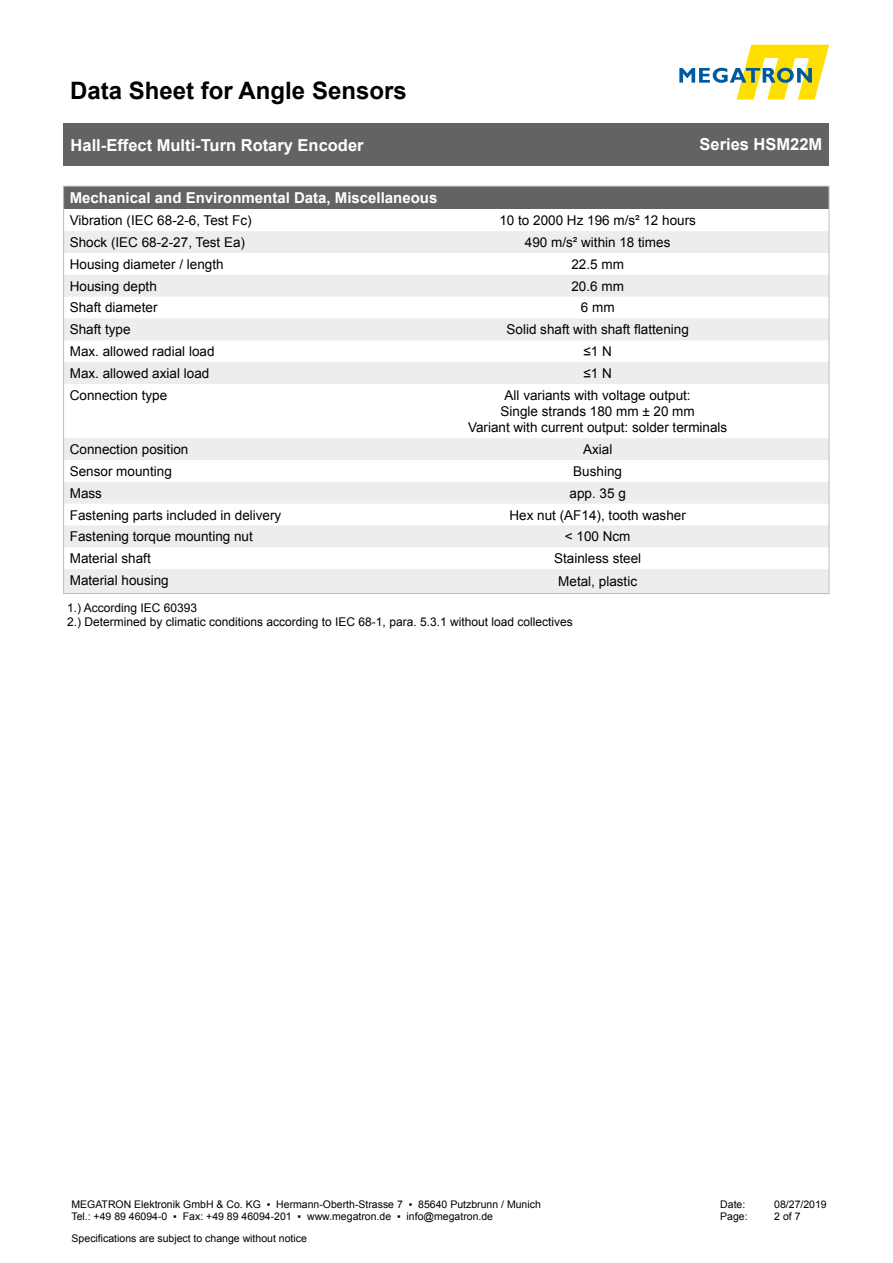
<style>
.page{position:relative;width:893px;height:1263px;background:#fff}
.page>*{position:absolute;margin:0;border:0;box-sizing:border-box;transform-origin:0 0}
.t1{font:700 24px "Arial";color:#000}
.t2{font:700 16.5px "Arial";color:#fff}
.t3{font:700 15px "Arial";color:#fff}
.t4{font:13.5px "Arial";color:#000}
.t5{font:12px "Arial";color:#000}
.t6{font:10.5px/12.6px "Arial";color:#000}
</style>
<div class="page">
<svg style="left:679px;top:45px;width:150px;height:55px"></svg>
<div style="left:64px;top:123px;width:765px;height:43px;background:#646363"></div>
<div style="left:64px;top:186px;width:765px;height:23px;background:#646363"></div>
<svg style="left:65px;top:231px;width:762px;height:361px"></svg>
<h1 class="t1" style="left:70px;top:74px;width:338px">Data Sheet for Angle Sensors</h1>
<p class="t2" style="left:71px;top:134px;width:295px">Hall-Effect Multi-Turn Rotary Encoder</p>
<p class="t2" style="left:699px;top:133px;width:124px">Series HSM22M</p>
<p class="t3" style="left:70px;top:188px;width:369px">Mechanical and Environmental Data, Miscellaneous</p>
<p class="t4" style="left:70px;top:212px;width:183px">Vibration (IEC 68-2-6, Test Fc)</p>
<p class="t4" style="left:499px;top:212px;width:198px">10 to 2000 Hz 196 m/s² 12 hours</p>
<p class="t4" style="left:70px;top:233px;width:177px">Shock (IEC 68-2-27, Test Ea)</p>
<p class="t4" style="left:525px;top:233px;width:147px">490 m/s² within 18 times</p>
<p class="t4" style="left:70px;top:255px;width:155px">Housing diameter / length</p>
<p class="t4" style="left:571px;top:255px;width:54px">22.5 mm</p>
<p class="t4" style="left:70px;top:277px;width:89px">Housing depth</p>
<p class="t4" style="left:571px;top:277px;width:54px">20.6 mm</p>
<p class="t4" style="left:70px;top:299px;width:89px">Shaft diameter</p>
<p class="t4" style="left:581px;top:299px;width:35px">6 mm</p>
<p class="t4" style="left:70px;top:321px;width:62px">Shaft type</p>
<p class="t4" style="left:506px;top:321px;width:184px">Solid shaft with shaft flattening</p>
<p class="t4" style="left:70px;top:342px;width:146px">Max. allowed radial load</p>
<p class="t4" style="left:583px;top:342px;width:30px">≤1 N</p>
<p class="t4" style="left:70px;top:364px;width:141px">Max. allowed axial load</p>
<p class="t4" style="left:583px;top:364px;width:30px">≤1 N</p>
<p class="t4" style="left:70px;top:386px;width:99px">Connection type</p>
<p class="t4" style="left:505px;top:386px;width:188px">All variants with voltage output:</p>
<p class="t4" style="left:501px;top:402px;width:196px">Single strands 180 mm ± 20 mm</p>
<p class="t4" style="left:468px;top:419px;width:261px">Variant with current output: solder terminals</p>
<p class="t4" style="left:70px;top:440px;width:120px">Connection position</p>
<p class="t4" style="left:583px;top:440px;width:31px">Axial</p>
<p class="t4" style="left:70px;top:462px;width:104px">Sensor mounting</p>
<p class="t4" style="left:573px;top:462px;width:50px">Bushing</p>
<p class="t4" style="left:70px;top:484px;width:34px">Mass</p>
<p class="t4" style="left:570px;top:484px;width:58px">app. 35 g</p>
<p class="t4" style="left:70px;top:506px;width:213px">Fastening parts included in delivery</p>
<p class="t4" style="left:509px;top:506px;width:178px">Hex nut (AF14), tooth washer</p>
<p class="t4" style="left:70px;top:528px;width:185px">Fastening torque mounting nut</p>
<p class="t4" style="left:565px;top:528px;width:67px">&lt; 100 Ncm</p>
<p class="t4" style="left:70px;top:550px;width:83px">Material shaft</p>
<p class="t4" style="left:554px;top:550px;width:89px">Stainless steel</p>
<p class="t4" style="left:70px;top:571px;width:101px">Material housing</p>
<p class="t4" style="left:558px;top:573px;width:80px">Metal, plastic</p>
<p class="t5" style="left:67px;top:600px;width:132px">1.) According IEC 60393</p>
<p class="t5" style="left:67px;top:614px;width:507px">2.) Determined by climatic conditions according to IEC 68-1, para. 5.3.1 without load collectives</p>
<p class="t6" style="left:71px;top:1198px;width:471px">MEGATRON Elektronik GmbH &amp; Co. KG ▪ Hermann-Oberth-Strasse 7 ▪ 85640 Putzbrunn / Munich<br>Tel.: +49 89 46094-0 ▪ Fax: +49 89 46094-201 ▪ www.megatron.de ▪ info@megatron.de</p>
<p class="t6" style="left:720px;top:1198px;width:27px">Date:</p>
<p class="t6" style="left:774px;top:1198px;width:54px">08/27/2019</p>
<p class="t6" style="left:720px;top:1210px;width:29px">Page:</p>
<p class="t6" style="left:774px;top:1210px;width:28px">2 of 7</p>
<p class="t6" style="left:72px;top:1232px;width:237px">Specifications are subject to change without notice</p>
</div>
